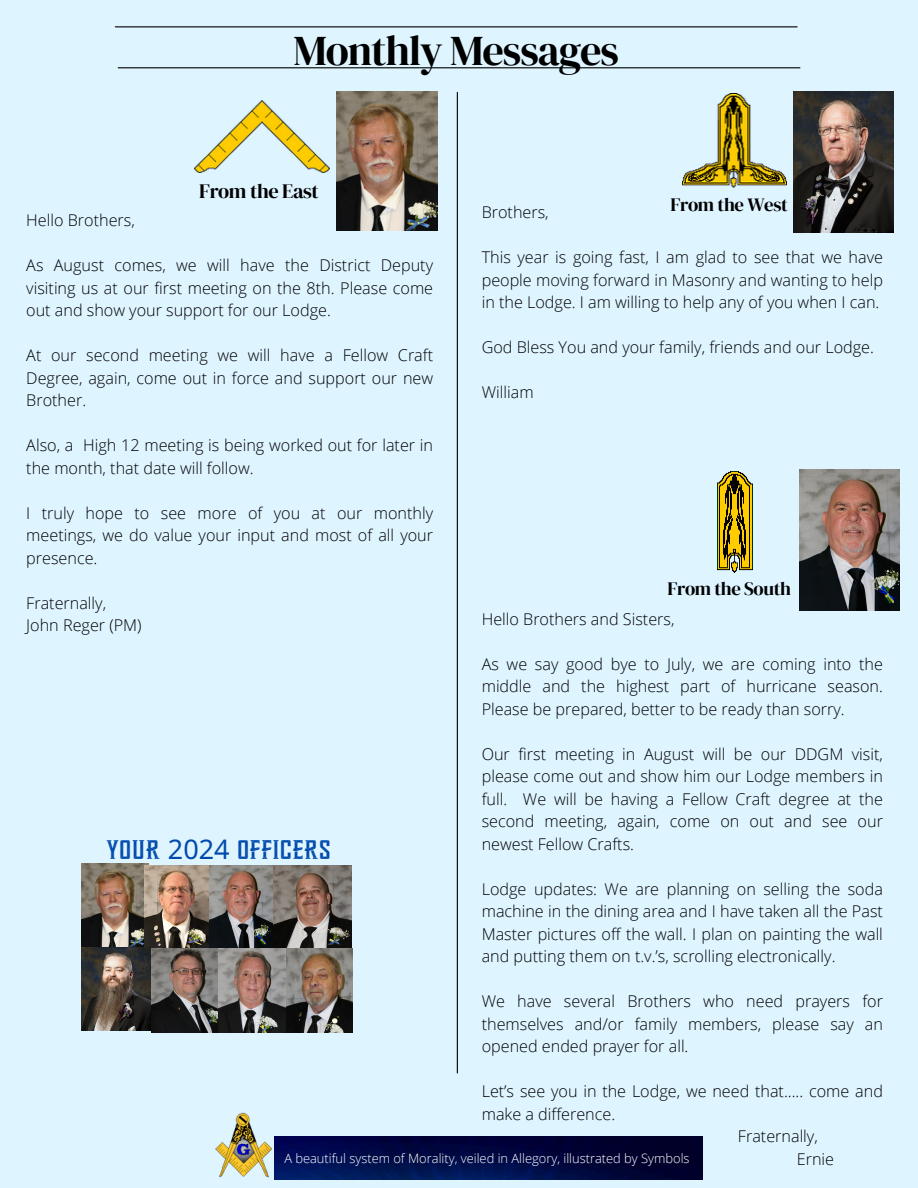
<style>
.page{position:relative;width:918px;height:1188px;background:#def4ff}
.page>*{position:absolute;margin:0;border:0;box-sizing:border-box;transform-origin:0 0}
.t1{font:42.3px "DM Serif Display";letter-spacing:-.025em;color:#000}
.t2{font:27px "Whiskey Style";color:#004aad}
.t3{font:20.25px "DM Serif Display";letter-spacing:-.02em;color:#000}
.t4{font:18.75px "DM Serif Display";letter-spacing:-.02em;color:#000}
.t5{font:300 16.2px/22.5px "Open Sans";color:#000;text-align:justify}
.t6{font:300 12.9px "Open Sans";color:#fff}
.s1{font-family:"Noto Sans"}
</style>
<div class="page">
<hr style="left:115px;top:26px;width:682px;height:1px;background:#000">
<hr style="left:457px;top:92px;width:1px;height:981px;background:#000">
<hr style="left:118px;top:67px;width:682px;height:1px;background:#000">
<img style="left:275px;top:1137px;width:428px;height:42px">
<img style="left:215px;top:1113px;width:60px;height:66px">
<img style="left:682px;top:93px;width:105px;height:95px">
<img style="left:793px;top:92px;width:101px;height:140px">
<img style="left:195px;top:101px;width:135px;height:72px">
<img style="left:337px;top:92px;width:101px;height:138px">
<img style="left:81px;top:864px;width:68px;height:83px">
<img style="left:145px;top:865px;width:207px;height:83px">
<img style="left:81px;top:947px;width:70px;height:83px">
<img style="left:151px;top:949px;width:202px;height:83px">
<img style="left:717px;top:471px;width:35px;height:101px">
<img style="left:800px;top:469px;width:100px;height:142px">
<p class="t1" style="left:293px;top:21px;width:327px">Monthly Messages</p>
<p class="t3" style="left:199px;top:178px;width:121px">From the East</p>
<p class="t4" style="left:671px;top:191px;width:119px">From the West</p>
<p class="t5" style="left:482px;top:201px;width:69px">Brothers,</p>
<p class="t5" style="left:482px;top:246px;width:403px">This year is going fast, I am glad to see that we have people moving forward in Masonry and wanting to help in the Lodge. I am willing to help any of you when I can.</p>
<h2 class="t5" style="left:482px;top:336px;width:394px">God Bless You and your family, friends and our Lodge.</h2>
<p class="t5" style="left:482px;top:381px;width:53px">William</p>
<p class="t5" style="left:26px;top:209px;width:110px">Hello Brothers,</p>
<p class="t5" style="left:26px;top:254px;width:408px">As August comes, we will have the District Deputy visiting us at our first meeting on the 8th. Please come out and show your support for our Lodge.</p>
<p class="t5" style="left:26px;top:344px;width:408px">At our second meeting we will have a Fellow Craft Degree, again, come out in force and support our new Brother.</p>
<p class="t5" style="left:26px;top:434px;width:408px">Also, a High 12 meeting is being worked out for later in the month, that date will follow.</p>
<p class="t5" style="left:26px;top:501px;width:408px">I truly hope to see more of you at our monthly meetings, we do value your input and most of all your presence.</p>
<p class="t5" style="left:26px;top:591px;width:81px">Fraternally,</p>
<p class="t5" style="left:26px;top:614px;width:117px">John Reger (PM)</p>
<p class="t4" style="left:667px;top:576px;width:125px">From the South</p>
<p class="t5" style="left:482px;top:607px;width:194px">Hello Brothers and Sisters,</p>
<p class="t5" style="left:482px;top:652px;width:403px">As we say good bye to July, we are coming into the middle and the highest part of hurricane season.<br>Please be prepared, better to be ready than sorry.</p>
<p class="t5" style="left:482px;top:742px;width:403px">Our first meeting in August will be our DDGM visit, please come out and show him our Lodge members in full. We will be having a Fellow Craft degree at the second meeting, again, come on out and see our newest Fellow Crafts.</p>
<p class="t5" style="left:482px;top:877px;width:403px">Lodge updates: We are planning on selling the soda machine in the dining area and I have taken all the Past Master pictures off the wall. I plan on painting the wall and putting them on t.v.’s, scrolling electronically.</p>
<p class="t5" style="left:482px;top:990px;width:403px">We have several Brothers who need prayers for themselves and/or family members, please say an opened ended prayer for all.</p>
<p class="t5" style="left:482px;top:1080px;width:403px">Let’s see you in the Lodge, we need that..... come and make a difference.</p>
<p class="t5" style="left:738px;top:1125px;width:81px">Fraternally,</p>
<p class="t5" style="left:797px;top:1147px;width:39px">Ernie</p>
<p class="t2" style="left:106px;top:838px;width:223px">YOUR <span class="s1">2024</span> OFFICERS</p>
<h1 class="t6" style="left:284px;top:1149px;width:407px">A beautiful system of Morality, veiled in Allegory, illustrated by Symbols</h1>
</div>
